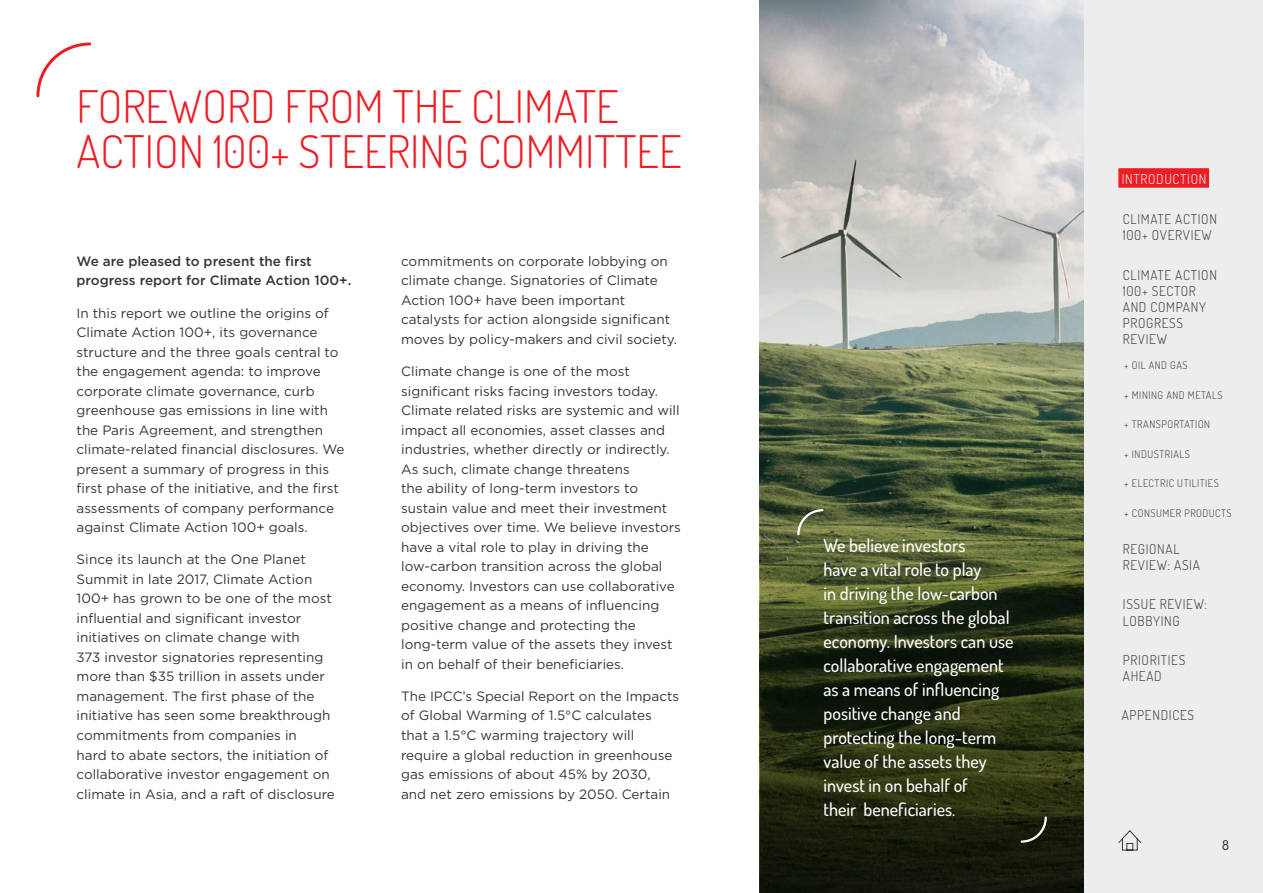
<style>
.page{position:relative;width:1263px;height:893px;background:#fff}
.page>*{position:absolute;margin:0;border:0;box-sizing:border-box;transform-origin:0 0}
.t1{font:300 45px/45px "Dosis";color:#ed1d24}
.Pull_Quote_Small{font:500 18px/24px "Dosis";color:#fff}
.Body{font:13.5px/19.5px "Gotham";color:#343838}
.t2{font:300 13.5px/16.2px "Dosis";letter-spacing:.05em;color:#343838}
.Intro_Body{font:500 13.5px/19.5px "Gotham";color:#343838}
.t3{font:300 13.5px "Dosis";letter-spacing:.05em;color:#fff}
.t4{font:500 13.5px "Dosis";color:#343838}
.t5{font:300 10.5px "Dosis";letter-spacing:.05em;color:#343838}
</style>
<div class="page">
<img style="left:760px;top:0;width:324px;height:436px">
<svg style="left:760px;top:436px;width:324px;height:457px;background:#313b1d"></svg>
<svg style="left:36px;top:42px;width:56px;height:56px"></svg>
<svg style="left:796px;top:508px;width:29px;height:28px"></svg>
<svg style="left:1019px;top:815px;width:29px;height:29px"></svg>
<div style="left:1084px;top:0;width:179px;height:893px;background:#ededee"></div>
<svg style="left:1118px;top:830px;width:24px;height:21px"></svg>
<div style="left:1118px;top:168px;width:91px;height:20px;background:#ed1d24"></div>
<h1 class="t1" style="left:77px;top:83px;width:607px">FOREWORD FROM THE CLIMATE<br>ACTION 100+ STEERING COMMITTEE</h1>
<p class="Intro_Body" style="left:77px;top:251px;width:276px">We are pleased to present the first progress report for Climate Action 100+.</p>
<p class="Body" style="left:77px;top:303px;width:270px">In this report we outline the origins of Climate Action 100+, its governance structure and the three goals central to the engagement agenda: to improve corporate climate governance, curb greenhouse gas emissions in line with the Paris Agreement, and strengthen climate‑related financial disclosures. We present a summary of progress in this first phase of the initiative, and the first assessments of company performance against Climate Action 100+ goals.</p>
<p class="Body" style="left:77px;top:550px;width:260px">Since its launch at the One Planet Summit in late 2017, Climate Action 100+ has grown to be one of the most influential and significant investor initiatives on climate change with<br>373 investor signatories representing more than $35 trillion in assets under management. The first phase of the initiative has seen some breakthrough commitments from companies in<br>hard to abate sectors, the initiation of collaborative investor engagement on climate in Asia, and a raft of disclosure</p>
<p class="Body" style="left:401px;top:251px;width:277px">commitments on corporate lobbying on climate change. Signatories of Climate Action 100+ have been important catalysts for action alongside significant moves by policy‑makers and civil society.</p>
<p class="Body" style="left:401px;top:361px;width:281px">Climate change is one of the most significant risks facing investors today.<br>Climate related risks are systemic and will impact all economies, asset classes and industries, whether directly or indirectly.<br>As such, climate change threatens<br>the ability of long‑term investors to sustain value and meet their investment objectives over time. We believe investors have a vital role to play in driving the low‑carbon transition across the global economy. Investors can use collaborative engagement as a means of influencing positive change and protecting the long‑term value of the assets they invest in on behalf of their beneficiaries.</p>
<p class="Body" style="left:401px;top:686px;width:280px">The IPCC’s Special Report on the Impacts of Global Warming of 1.5°C calculates that a 1.5°C warming trajectory will require a global reduction in greenhouse gas emissions of about 45% by 2030,<br>and net zero emissions by 2050. Certain</p>
<p class="Pull_Quote_Small" style="left:823px;top:533px;width:191px">We believe investors<br>have a vital role to play<br>in driving the low‑carbon transition across the global economy. Investors can use collaborative engagement as a means of influencing positive change and protecting the long‑term value of the assets they invest in on behalf of<br>their beneficiaries.</p>
<p class="t3" style="left:1122px;top:170px;width:86px">INTRODUCTION</p>
<p class="t2" style="left:1123px;top:210px;width:96px">CLIMATE ACTION<br>100+ OVERVIEW</p>
<p class="t2" style="left:1123px;top:266px;width:96px">CLIMATE ACTION<br>100+ SECTOR<br>AND COMPANY<br>PROGRESS<br>REVIEW</p>
<p class="t5" style="left:1124px;top:358px;width:65px">+ OIL AND GAS</p>
<p class="t5" style="left:1124px;top:388px;width:100px">+ MINING AND METALS</p>
<p class="t5" style="left:1124px;top:417px;width:87px">+ TRANSPORTATION</p>
<p class="t5" style="left:1124px;top:447px;width:67px">+ INDUSTRIALS</p>
<p class="t5" style="left:1124px;top:477px;width:96px">+ ELECTRIC UTILITIES</p>
<p class="t5" style="left:1124px;top:506px;width:109px">+ CONSUMER PRODUCTS</p>
<p class="t2" style="left:1123px;top:541px;width:79px">REGIONAL<br>REVIEW: ASIA</p>
<p class="t2" style="left:1123px;top:596px;width:86px">ISSUE REVIEW:<br>LOBBYING</p>
<p class="t2" style="left:1123px;top:651px;width:64px">PRIORITIES<br>AHEAD</p>
<p class="t2" style="left:1122px;top:706px;width:74px">APPENDICES</p>
<p class="t4" style="left:1222px;top:837px;width:8px">8</p>
</div>
